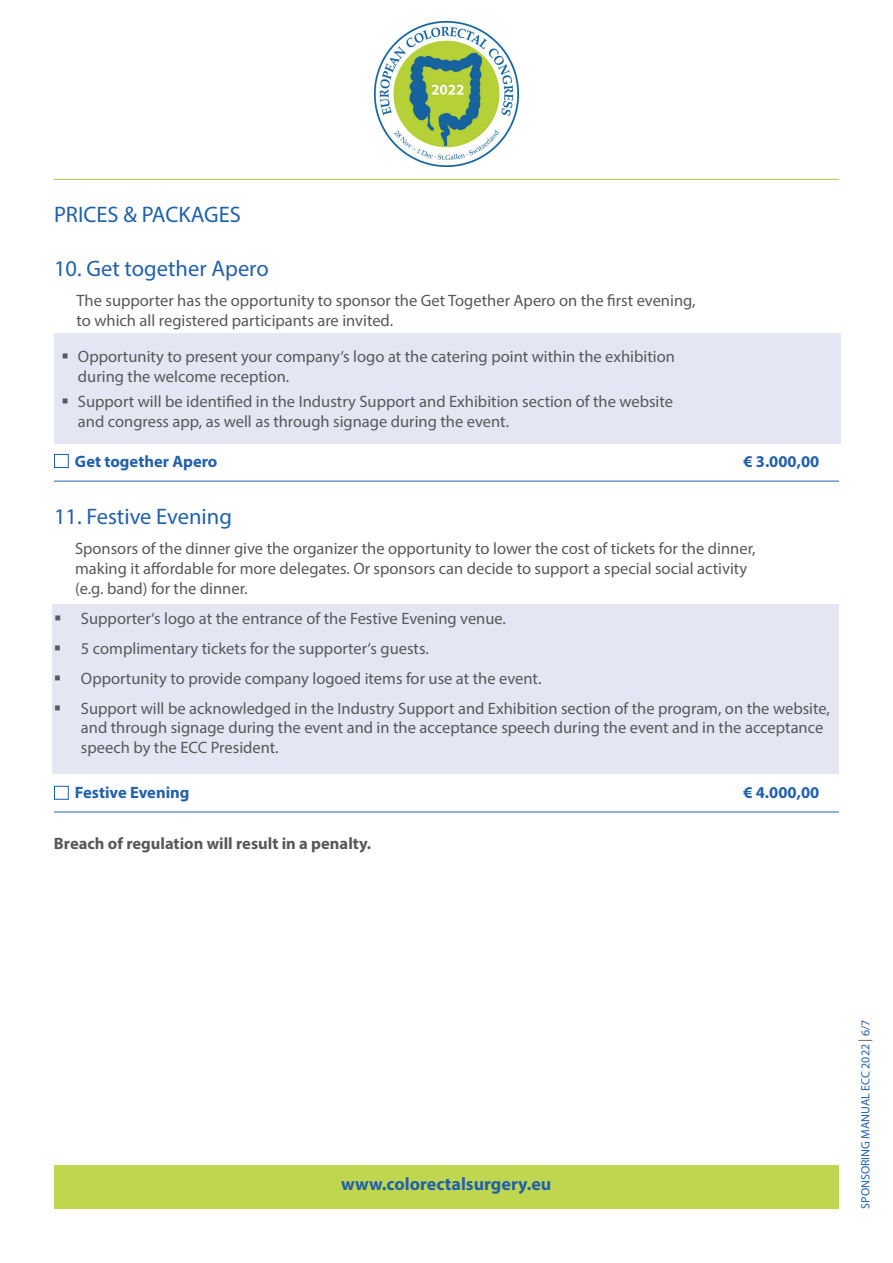
<style>
.page{position:relative;width:893px;height:1263px;background:#fff}
.page>*{position:absolute;margin:0;border:0;box-sizing:border-box;transform-origin:0 0}
.t1{font:22.5px "Myriad Pro";color:#2261aa}
.t2{font:700 18px "Myriad Pro";color:#2261aa}
.t3{font:16.5px/19.8px "Myriad Pro";color:#57585a}
.t4{font:700 16.5px "Myriad Pro";color:#2261aa}
.t5{font:700 16.5px "Myriad Pro";color:#57585a}
.t6{font:12px "Myriad Pro";color:#2261aa}
.s1{font-family:"Helvetica Neue";font-weight:100;font-size:19.5px;color:#57585a}
</style>
<div class="page">
<div style="left:54px;top:1165px;width:785px;height:44px;background:#c0d64e"></div>
<hr style="left:54px;top:179px;width:785px;height:1px;background:#acc24f">
<img style="left:374px;top:21px;width:145px;height:145px">
<div style="left:52px;top:604px;width:786px;height:170px;background:#e4e7f3"></div>
<div style="left:54px;top:333px;width:786px;height:110px;background:#e4e7f3"></div>
<hr style="left:54px;top:481px;width:785px;height:1px;background:#2261aa">
<hr style="left:54px;top:812px;width:785px;height:1px;background:#2261aa">
<div style="left:54px;top:454px;width:15px;height:14px;border:1px solid #2261aa"></div>
<div style="left:54px;top:786px;width:15px;height:14px;border:1px solid #2261aa"></div>
<h1 class="t1" style="left:54px;top:201px;width:188px">PRICES &amp; PACKAGES</h1>
<h1 class="t1" style="left:54px;top:255px;width:216px">10. Get together Apero</h1>
<p class="t3" style="left:76px;top:290px;width:620px">The supporter has the opportunity to sponsor the Get Together Apero on the first evening, to which all registered participants are invited.</p>
<p class="t3" style="left:78px;top:346px;width:598px">Opportunity to present your company‘s logo at the catering point within the exhibition during the welcome reception.</p>
<p class="t3" style="left:78px;top:391px;width:597px">Support will be identified in the Industry Support and Exhibition section of the website and congress app, as well as through signage during the event.</p>
<p class="t4" style="left:75px;top:450px;width:144px">Get together Apero</p>
<p class="t4" style="left:743px;top:450px;width:78px">€ 3.000,00</p>
<h1 class="t1" style="left:54px;top:502px;width:179px">11. Festive Evening</h1>
<p class="t3" style="left:75px;top:538px;width:682px">Sponsors of the dinner give the organizer the opportunity to lower the cost of tickets for the dinner, making it affordable for more delegates. Or sponsors can decide to support a special social activity (e.g. band) for the dinner.</p>
<p class="t3" style="left:81px;top:603px;width:750px;line-height:30px">Supporter‘s logo at the entrance of the Festive Evening venue.<br>5 complimentary tickets for the supporter‘s guests.<br>Opportunity to provide company logoed items for use at the event.<br>Support will be acknowledged in the Industry Support and Exhibition section of the program, on the website,</p>
<p class="t3" style="left:81px;top:718px;width:744px">and through signage during the event and in the acceptance speech during the event and in the acceptance speech by the ECC President.</p>
<p class="t4" style="left:75px;top:782px;width:116px">Festive Evening</p>
<p class="t4" style="left:743px;top:782px;width:78px">€ 4.000,00</p>
<p class="t5" style="left:54px;top:832px;width:319px">Breach of regulation will result in a penalty.</p>
<p class="t2" style="left:341px;top:1172px;width:212px">www.colorectalsurgery.eu</p>
<p class="t6" style="left:858px;top:1209px;width:191px;rotate:-90deg">SPONSORING MANUAL ECC 2022 <span class="s1">I</span> 6/7</p>
</div>
